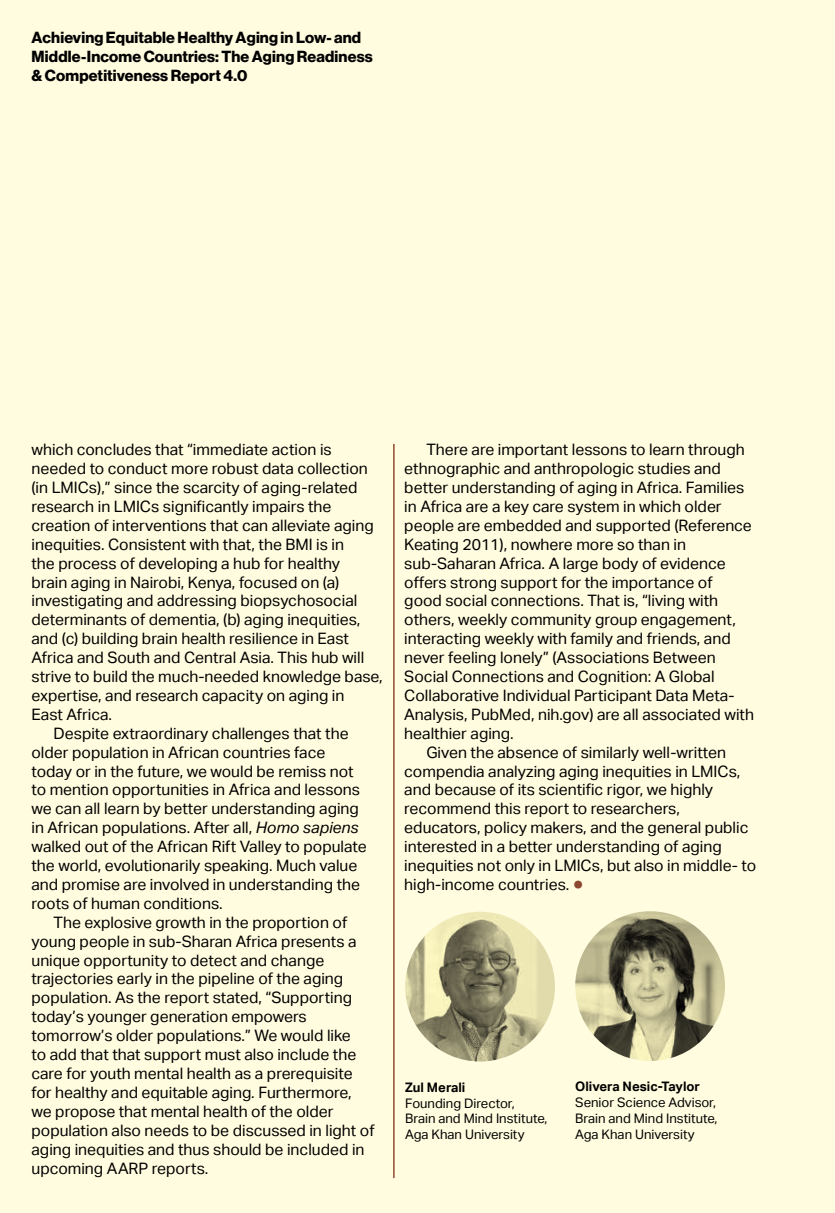
<style>
.page{position:relative;width:835px;height:1213px;background:#fffcdf}
.page>*{position:absolute;margin:0;border:0;box-sizing:border-box;transform-origin:0 0}
.t1{font:15.75px "Aktiv Grotesk";color:#000}
.t2{font:15.75px/18.9px "N Haas Grotesk DS Pro 75 Bd";letter-spacing:.01em;color:#000}
.t3{font:13.12px/15.8px "Aktiv Grotesk";color:#000}
.t4{font:700 13.12px "Aktiv Grotesk";color:#000}
.s1{font-style:italic}
.s2{font-style:italic;color:#8c4830}
</style>
<div class="page">
<hr style="left:393px;top:444px;width:1px;height:734px;background:#8c4830">
<img style="left:405px;top:912px;width:150px;height:149px">
<img style="left:575px;top:911px;width:150px;height:150px">
<p class="t2" style="left:32px;top:28px;width:343px">Achieving Equitable Healthy Aging in Low- and<br>Middle-Income Countries: The Aging Readiness &amp; Competitiveness Report 4.0</p>
<p class="t1" style="left:32px;top:440px;width:302px">which concludes that “immediate action is</p>
<p class="t1" style="left:32px;top:459px;width:338px">needed to conduct more robust data collection</p>
<p class="t1" style="left:32px;top:478px;width:328px">(in LMICs),” since the scarcity of aging-related</p>
<p class="t1" style="left:32px;top:497px;width:301px">research in LMICs significantly impairs the</p>
<p class="t1" style="left:32px;top:516px;width:344px">creation of interventions that can alleviate aging</p>
<p class="t1" style="left:32px;top:535px;width:314px">inequities. Consistent with that, the BMI is in</p>
<p class="t1" style="left:32px;top:554px;width:310px">the process of developing a hub for healthy</p>
<p class="t1" style="left:32px;top:573px;width:309px">brain aging in Nairobi, Kenya, focused on (a)</p>
<p class="t1" style="left:32px;top:592px;width:327px">investigating and addressing biopsychosocial</p>
<p class="t1" style="left:32px;top:611px;width:330px">determinants of dementia, (b) aging inequities,</p>
<p class="t1" style="left:32px;top:629px;width:319px">and (c) building brain health resilience in East</p>
<p class="t1" style="left:32px;top:648px;width:334px">Africa and South and Central Asia. This hub will</p>
<p class="t1" style="left:32px;top:667px;width:352px">strive to build the much-needed knowledge base,</p>
<p class="t1" style="left:32px;top:686px;width:314px">expertise, and research capacity on aging in</p>
<p class="t1" style="left:32px;top:705px;width:82px">East Africa.</p>
<p class="t1" style="left:54px;top:724px;width:297px">Despite extraordinary challenges that the</p>
<p class="t1" style="left:32px;top:743px;width:295px">older population in African countries face</p>
<p class="t1" style="left:32px;top:762px;width:324px">today or in the future, we would be remiss not</p>
<p class="t1" style="left:32px;top:781px;width:330px">to mention opportunities in Africa and lessons</p>
<p class="t1" style="left:32px;top:800px;width:329px">we can all learn by better understanding aging</p>
<p class="t1" style="left:32px;top:818px;width:329px">in African populations. After all, <span class="s1">Homo sapiens</span></p>
<p class="t1" style="left:32px;top:837px;width:337px">walked out of the African Rift Valley to populate</p>
<p class="t1" style="left:32px;top:856px;width:327px">the world, evolutionarily speaking. Much value</p>
<p class="t1" style="left:32px;top:875px;width:330px">and promise are involved in understanding the</p>
<p class="t1" style="left:32px;top:894px;width:193px">roots of human conditions.</p>
<p class="t1" style="left:54px;top:913px;width:295px">The explosive growth in the proportion of</p>
<p class="t1" style="left:32px;top:932px;width:327px">young people in sub-Sharan Africa presents a</p>
<p class="t1" style="left:32px;top:951px;width:294px">unique opportunity to detect and change</p>
<p class="t1" style="left:32px;top:970px;width:313px">trajectories early in the pipeline of the aging</p>
<p class="t1" style="left:32px;top:989px;width:322px">population. As the report stated, “Supporting</p>
<p class="t1" style="left:32px;top:1007px;width:277px">today’s younger generation empowers</p>
<p class="t1" style="left:32px;top:1026px;width:321px">tomorrow’s older populations.” We would like</p>
<p class="t1" style="left:32px;top:1045px;width:326px">to add that that support must also include the</p>
<p class="t1" style="left:32px;top:1064px;width:323px">care for youth mental health as a prerequisite</p>
<p class="t1" style="left:32px;top:1083px;width:322px">for healthy and equitable aging. Furthermore,</p>
<p class="t1" style="left:32px;top:1102px;width:303px">we propose that mental health of the older</p>
<p class="t1" style="left:32px;top:1121px;width:345px">population also needs to be discussed in light of</p>
<p class="t1" style="left:32px;top:1140px;width:334px">aging inequities and thus should be included in</p>
<p class="t1" style="left:32px;top:1159px;width:178px">upcoming AARP reports.</p>
<p class="t1" style="left:426px;top:440px;width:320px">There are important lessons to learn through</p>
<p class="t1" style="left:404px;top:459px;width:318px">ethnographic and anthropologic studies and</p>
<p class="t1" style="left:404px;top:478px;width:342px">better understanding of aging in Africa. Families</p>
<p class="t1" style="left:404px;top:497px;width:319px">in Africa are a key care system in which older</p>
<p class="t1" style="left:404px;top:516px;width:349px">people are embedded and supported (Reference</p>
<p class="t1" style="left:404px;top:535px;width:283px">Keating 2011), nowhere more so than in</p>
<p class="t1" style="left:404px;top:554px;width:323px">sub-Saharan Africa. A large body of evidence</p>
<p class="t1" style="left:404px;top:573px;width:310px">offers strong support for the importance of</p>
<p class="t1" style="left:404px;top:592px;width:315px">good social connections. That is, “living with</p>
<p class="t1" style="left:404px;top:611px;width:333px">others, weekly community group engagement,</p>
<p class="t1" style="left:404px;top:629px;width:328px">interacting weekly with family and friends, and</p>
<p class="t1" style="left:404px;top:648px;width:313px">never feeling lonely” (Associations Between</p>
<p class="t1" style="left:404px;top:667px;width:312px">Social Connections and Cognition: A Global</p>
<p class="t1" style="left:404px;top:686px;width:332px">Collaborative Individual Participant Data Meta-</p>
<p class="t1" style="left:404px;top:705px;width:351px">Analysis, PubMed, nih.gov) are all associated with</p>
<p class="t1" style="left:404px;top:724px;width:111px">healthier aging.</p>
<p class="t1" style="left:426px;top:743px;width:301px">Given the absence of similarly well-written</p>
<p class="t1" style="left:404px;top:762px;width:338px">compendia analyzing aging inequities in LMICs,</p>
<p class="t1" style="left:404px;top:781px;width:310px">and because of its scientific rigor, we highly</p>
<p class="t1" style="left:404px;top:800px;width:277px">recommend this report to researchers,</p>
<p class="t1" style="left:404px;top:818px;width:346px">educators, policy makers, and the general public</p>
<p class="t1" style="left:404px;top:837px;width:319px">interested in a better understanding of aging</p>
<p class="t1" style="left:404px;top:856px;width:353px">inequities not only in LMICs, but also in middle- to</p>
<p class="t1" style="left:404px;top:875px;width:179px">high-income countries. <span class="s2">●</span></p>
<p class="t4" style="left:405px;top:1079px;width:62px">Zul Merali</p>
<p class="t3" style="left:405px;top:1095px;width:144px">Founding Director,<br>Brain and Mind Institute,<br>Aga Khan University</p>
<p class="t4" style="left:575px;top:1079px;width:126px">Olivera Nesic-Taylor</p>
<p class="t3" style="left:575px;top:1094px;width:144px;text-align:justify">Senior Science Advisor, Brain and Mind Institute, Aga Khan University</p>
</div>
